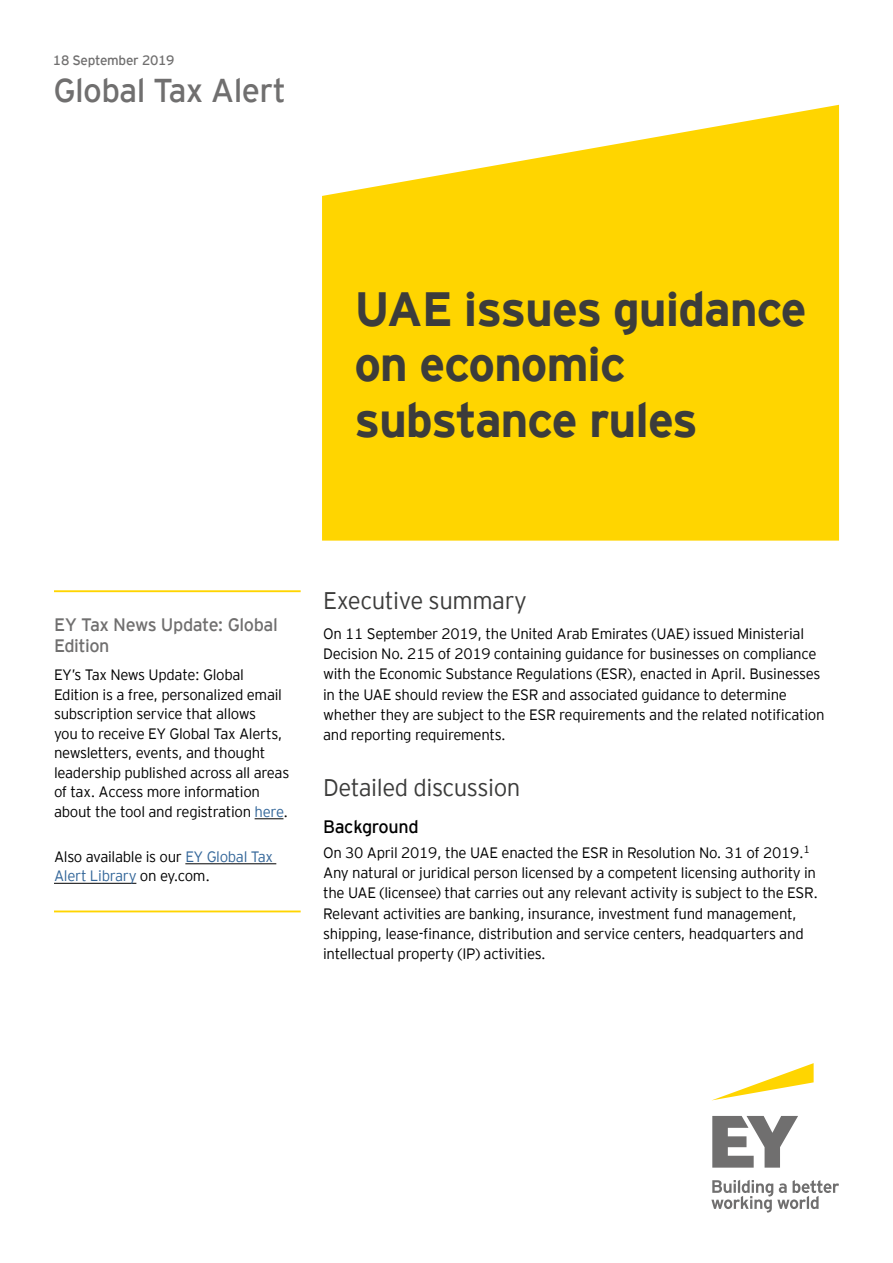
<style>
.page{position:relative;width:893px;height:1263px;background:#fff}
.page>*{position:absolute;margin:0;border:0;box-sizing:border-box;transform-origin:0 0}
.t1{font:700 48px/55.5px "EY Interstate";letter-spacing:-.025em;color:#3c3c3b}
.t2{font:33px "EY Interstate";letter-spacing:-.02em;color:#706f6f}
.t3{font:300 24px "EY Interstate";letter-spacing:-.02em;color:#3c3c3b}
.t4{font:18px/21px "EY Interstate";letter-spacing:-.025em;color:#706f6f}
.t5{font:18px "EY Interstate";letter-spacing:-.02em;color:#000}
.t6{font:300 15px/20.2px "EY Interstate";letter-spacing:-.02em;color:#000}
.t7{font:13.5px "EY Interstate";letter-spacing:-.02em;color:#706f6f}
.s1{color:#369}
</style>
<div class="page">
<svg style="left:322px;top:105px;width:517px;height:436px;background:#ffd91a"></svg>
<hr style="left:54px;top:590px;width:247px;height:2px;background:#ffd500">
<svg style="left:255px;top:818px;width:28px;height:1px"></svg>
<hr style="left:185px;top:863px;width:91px;height:1px;background:#000">
<hr style="left:54px;top:883px;width:82px;height:1px;background:#000">
<hr style="left:54px;top:910px;width:247px;height:2px;background:#ffd500">
<svg style="left:713px;top:1063px;width:101px;height:37px"></svg>
<svg style="left:711px;top:1116px;width:128px;height:96px"></svg>
<p class="t7" style="left:53px;top:50px;width:123px">18 September 2019</p>
<h2 class="t2" style="left:53px;top:67px;width:234px">Global Tax Alert</h2>
<h1 class="t1" style="left:354px;top:278px;width:454px">UAE issues guidance on economic substance rules</h1>
<p class="t4" style="left:54px;top:613px;width:225px">EY Tax News Update: Global<br>Edition</p>
<p class="t6" style="left:54px;top:664px;width:237px;line-height:19.5px">EY’s Tax News Update: Global Edition is a free, personalized email subscription service that allows<br>you to receive EY Global Tax Alerts, newsletters, events, and thought leadership published across all areas of tax. Access more information about the tool and registration <span class="s1">here</span>.</p>
<p class="t6" style="left:54px;top:846px;width:221px;line-height:19.5px">Also available is our <span class="s1">EY Global Tax<br>Alert Library</span> on ey.com.</p>
<h3 class="t3" style="left:323px;top:584px;width:205px">Executive summary</h3>
<p class="t6" style="left:323px;top:622px;width:503px">On 11 September 2019, the United Arab Emirates (UAE) issued Ministerial Decision No. 215 of 2019 containing guidance for businesses on compliance with the Economic Substance Regulations (ESR), enacted in April. Businesses in the UAE should review the ESR and associated guidance to determine whether they are subject to the ESR requirements and the related notification and reporting requirements.</p>
<h3 class="t3" style="left:323px;top:770px;width:199px">Detailed discussion</h3>
<p class="t5" style="left:323px;top:814px;width:97px">Background</p>
<p class="t6" style="left:323px;top:841px;width:496px">On 30 April 2019, the UAE enacted the ESR in Resolution No. 31 of 2019.<sup>1<br></sup>Any natural or juridical person licensed by a competent licensing authority in the UAE (licensee) that carries out any relevant activity is subject to the ESR.<br>Relevant activities are banking, insurance, investment fund management, shipping, lease-finance, distribution and service centers, headquarters and intellectual property (IP) activities.</p>
</div>
